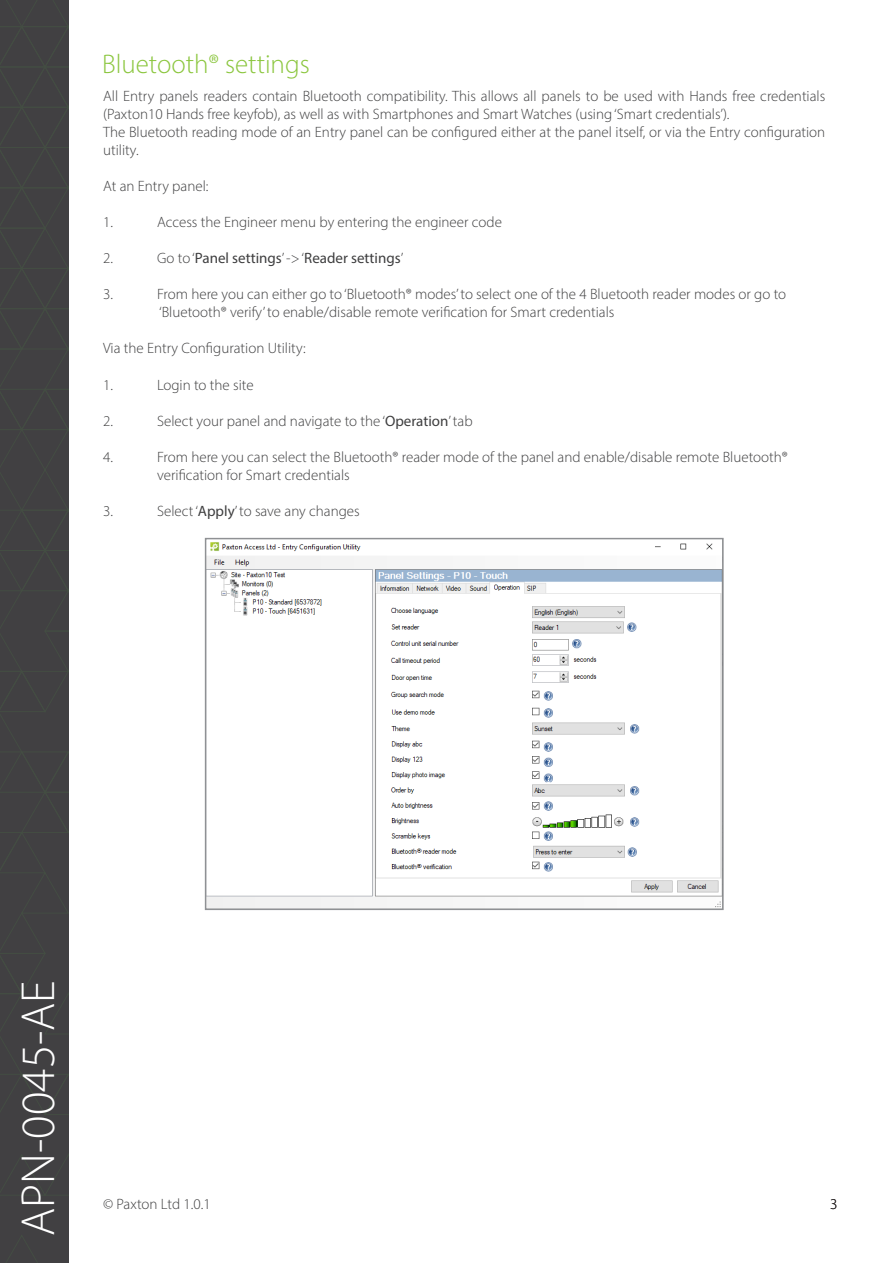
<style>
.page{position:relative;width:893px;height:1263px;background:#fff}
.page>*{position:absolute;margin:0;border:0;box-sizing:border-box;transform-origin:0 0}
.t1{font:300 48px "Myriad Pro";color:#fff}
.t2{font:300 27px "Myriad Pro";color:#8bc63e}
.t3{font:300 15px/18px "Myriad Pro";color:#3e3e3f}
.t4{font:15px "Myriad Pro";color:#3e3e3f}
.t5{font:300 15px "Myriad Pro";color:#231f20}
.s1{font-weight:300}
.s2{font-weight:400}
</style>
<div class="page">
<div style="left:0;top:0;width:69px;height:1263px;background:#414042"></div>
<svg style="left:7px;top:1235px;width:31px;height:28px"></svg>
<svg style="left:0;top:0;width:68px;height:1196px"></svg>
<img style="left:208px;top:542px;width:513px;height:365px">
<div style="left:205px;top:538px;width:519px;height:372px;border:2px solid #8f9194"></div>
<p class="t2" style="left:102px;top:48px;width:209px">Bluetooth® settings</p>
<p class="t3" style="left:103px;top:87px;width:724px">All Entry panels readers contain Bluetooth compatibility. This allows all panels to be used with Hands free credentials (Paxton10 Hands free keyfob), as well as with Smartphones and Smart Watches (using ‘Smart credentials’).</p>
<p class="t3" style="left:103px;top:123px;width:724px">The Bluetooth reading mode of an Entry panel can be configured either at the panel itself, or via the Entry configuration utility.</p>
<p class="t3" style="left:103px;top:177px;width:107px">At an Entry panel:</p>
<p class="t3" style="left:103px;top:213px;width:11px">1.</p>
<p class="t3" style="left:157px;top:213px;width:346px">Access the Engineer menu by entering the engineer code</p>
<p class="t3" style="left:103px;top:249px;width:11px">2.</p>
<p class="t4" style="left:157px;top:249px;width:248px"><span class="s1">Go to ‘</span>Panel settings<span class="s1">’ -&gt; ‘</span>Reader settings<span class="s1">’</span></p>
<p class="t3" style="left:103px;top:285px;width:11px">3.</p>
<p class="t3" style="left:157px;top:285px;width:631px">From here you can either go to ‘Bluetooth® modes’ to select one of the 4 Bluetooth reader modes or go to ‘Bluetooth® verify’ to enable/disable remote verification for Smart credentials</p>
<p class="t3" style="left:103px;top:339px;width:204px">Via the Entry Configuration Utility:</p>
<p class="t3" style="left:103px;top:375px;width:11px">1.</p>
<p class="t3" style="left:157px;top:375px;width:98px">Login to the site</p>
<p class="t3" style="left:103px;top:411px;width:11px">2.</p>
<p class="t3" style="left:157px;top:411px;width:317px">Select your panel and navigate to the ‘<span class="s2">Operation</span>’ tab</p>
<p class="t3" style="left:103px;top:447px;width:11px">4.</p>
<p class="t3" style="left:157px;top:447px;width:632px">From here you can select the Bluetooth® reader mode of the panel and enable/disable remote Bluetooth® verification for Smart credentials</p>
<p class="t3" style="left:103px;top:501px;width:11px">3.</p>
<p class="t3" style="left:157px;top:501px;width:204px">Select ‘<span class="s2">Apply</span>’ to save any changes</p>
<h1 class="t1" style="left:9px;top:1236px;width:257px;rotate:-90deg">APN-0045-AE</h1>
<p class="t3" style="left:103px;top:1195px;width:109px">© Paxton Ltd 1.0.1</p>
<p class="t5" style="left:830px;top:1195px;width:9px">3</p>
</div>
